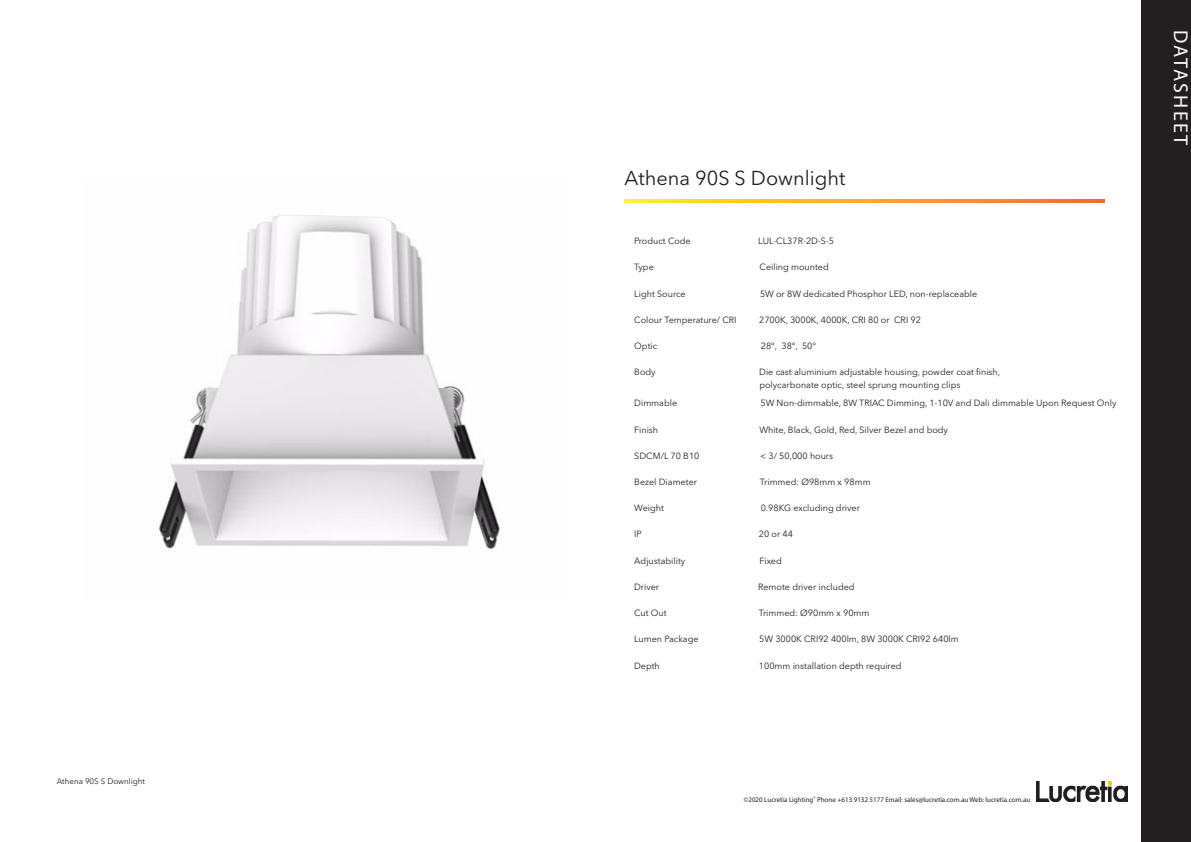
<style>
.page{position:relative;width:1191px;height:842px;background:#fff}
.page>*{position:absolute;margin:0;border:0;box-sizing:border-box;transform-origin:0 0}
.t1{font:20px "Avenir Next";color:#231f20}
.t2{font:20px "Myriad Pro";letter-spacing:.11em;color:#fff}
.t3{font:9px "Avenir Next";color:#231f20}
.t4{font:8px "Avenir Next";color:#231f20}
.t5{font:7px "Myriad Pro";color:#231f20}
</style>
<div class="page">
<div style="left:1141px;top:0;width:50px;height:842px;background:#231f20"></div>
<svg style="left:624px;top:200px;width:480px;height:3px"></svg>
<img style="left:1036px;top:781px;width:91px;height:20px">
<img style="left:159px;top:215px;width:341px;height:335px">
<p class="t4" style="left:57px;top:776px;width:90px">Athena 90S S Downlight</p>
<p class="t1" style="left:624px;top:166px;width:223px">Athena 90S S Downlight</p>
<p class="t3" style="left:634px;top:236px;width:58px">Product Code</p>
<p class="t3" style="left:758px;top:236px;width:77px">LUL-CL37R-2D-S-5</p>
<p class="t3" style="left:634px;top:262px;width:21px">Type</p>
<p class="t3" style="left:759px;top:262px;width:71px">Ceiling mounted</p>
<p class="t3" style="left:634px;top:288px;width:53px">Light Source</p>
<p class="t3" style="left:760px;top:288px;width:219px">5W or 8W dedicated Phosphor LED, non-replaceable</p>
<p class="t3" style="left:634px;top:314px;width:104px">Colour Temperature/ CRI</p>
<p class="t3" style="left:759px;top:314px;width:163px">2700K, 3000K, 4000K, CRI 80 or CRI 92</p>
<p class="t3" style="left:634px;top:341px;width:24px">Optic</p>
<p class="t3" style="left:761px;top:341px;width:57px">28°, 38°, 50°</p>
<p class="t3" style="left:634px;top:367px;width:23px">Body</p>
<p class="t3" style="left:759px;top:367px;width:242px">Die cast aluminium adjustable housing, powder coat finish,</p>
<p class="t3" style="left:759px;top:380px;width:202px">polycarbonate optic, steel sprung mounting clips</p>
<p class="t3" style="left:634px;top:398px;width:44px">Dimmable</p>
<p class="t3" style="left:760px;top:398px;width:357px">5W Non-dimmable, 8W TRIAC Dimming, 1-10V and Dali dimmable Upon Request Only</p>
<p class="t3" style="left:634px;top:424px;width:25px">Finish</p>
<p class="t3" style="left:759px;top:424px;width:190px">White, Black, Gold, Red, Silver Bezel and body</p>
<p class="t3" style="left:634px;top:450px;width:67px">SDCM/L 70 B10</p>
<p class="t3" style="left:760px;top:450px;width:74px">&lt; 3/ 50,000 hours</p>
<p class="t3" style="left:634px;top:476px;width:64px">Bezel Diameter</p>
<p class="t3" style="left:760px;top:476px;width:112px">Trimmed: Ø98mm x 98mm</p>
<p class="t3" style="left:634px;top:503px;width:31px">Weight</p>
<p class="t3" style="left:760px;top:503px;width:101px">0.98KG excluding driver</p>
<p class="t3" style="left:634px;top:529px;width:9px">IP</p>
<p class="t3" style="left:759px;top:529px;width:36px">20 or 44</p>
<p class="t3" style="left:634px;top:555px;width:52px">Adjustability</p>
<p class="t3" style="left:759px;top:555px;width:24px">Fixed</p>
<p class="t3" style="left:634px;top:581px;width:27px">Driver</p>
<p class="t3" style="left:758px;top:581px;width:98px">Remote driver included</p>
<p class="t3" style="left:634px;top:608px;width:34px">Cut Out</p>
<p class="t3" style="left:758px;top:608px;width:112px">Trimmed: Ø90mm x 90mm</p>
<p class="t3" style="left:634px;top:634px;width:66px">Lumen Package</p>
<p class="t3" style="left:759px;top:634px;width:201px">5W 3000K CRI92 400lm, 8W 3000K CRI92 640lm</p>
<p class="t3" style="left:634px;top:660px;width:27px">Depth</p>
<p class="t3" style="left:759px;top:660px;width:144px">100mm installation depth required</p>
<p class="t5" style="left:743px;top:795px;width:288px">©2020 Lucretia Lighting<sup>®</sup> Phone +613 9132 5177 Email: sales@lucretia.com.au Web: lucretia.com.au</p>
<p class="t2" style="left:1193px;top:30px;width:116px;rotate:90deg">DATASHEET</p>
</div>
